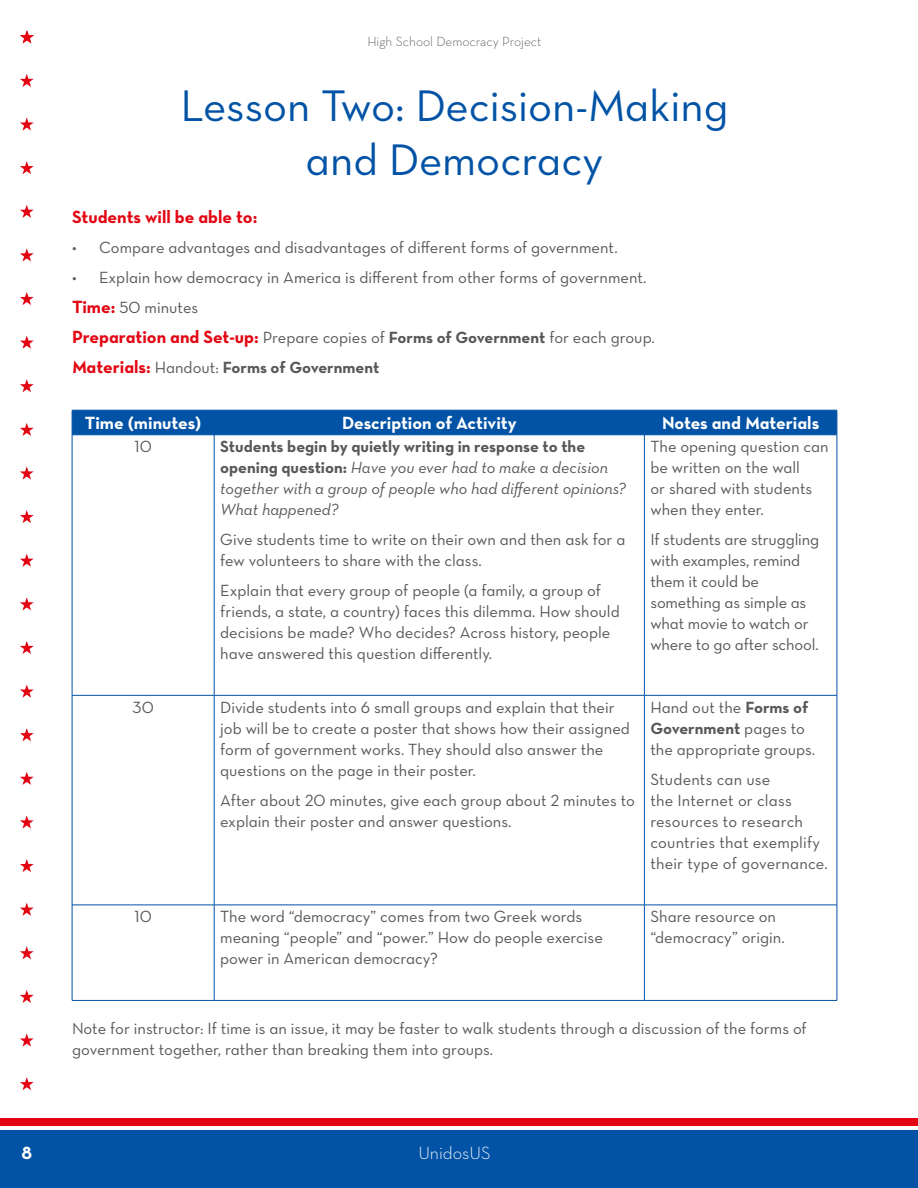
<style>
.page{position:relative;width:918px;height:1188px;background:#fff}
.page>*{position:absolute;margin:0;border:0;box-sizing:border-box;transform-origin:0 0}
.t1{font:45px/54px "Neutra Text Book Alt";color:#0253a5;text-align:center}
.Body{font:18px "Neutra Text Bold Alt";color:#fff}
.Body-2{font:18px "Neutra Text Bold Alt";color:#e30512}
.t2{font:300 18px "Neutra Text";color:#fff}
.Body-3{font:16.5px/21px "Neutra Text Book Alt";color:#57585a}
.Body-4{font:16.5px/21px "Neutra Text Book Italic Alt";color:#57585a}
.Body-5{font:16.5px "Neutra Text Bold Alt";color:#57585a}
.t3{font:300 13.5px "Neutra Text";color:#57585a}
.s1{font-family:"Neutra Text Bold Alt";font-size:18px;color:#e30512}
.s2{font-family:"Neutra Text Bold Alt"}
.s3{font-size:18px;color:#e30512}
.s4{font-family:"Neutra Text Book Alt"}
</style>
<div class="page">
<div style="left:0;top:1118px;width:918px;height:8px;background:#e30512"></div>
<div style="left:0;top:1130px;width:918px;height:58px;background:#0253a5"></div>
<svg style="left:20px;top:1077px;width:14px;height:13px"></svg>
<svg style="left:20px;top:1034px;width:14px;height:13px"></svg>
<svg style="left:20px;top:990px;width:14px;height:13px"></svg>
<svg style="left:20px;top:946px;width:14px;height:13px"></svg>
<svg style="left:20px;top:903px;width:14px;height:13px"></svg>
<svg style="left:20px;top:859px;width:14px;height:13px"></svg>
<svg style="left:20px;top:815px;width:14px;height:14px"></svg>
<svg style="left:20px;top:772px;width:14px;height:13px"></svg>
<svg style="left:20px;top:728px;width:14px;height:13px"></svg>
<svg style="left:20px;top:685px;width:14px;height:13px"></svg>
<svg style="left:20px;top:641px;width:14px;height:13px"></svg>
<svg style="left:20px;top:597px;width:14px;height:13px"></svg>
<svg style="left:20px;top:554px;width:14px;height:13px"></svg>
<svg style="left:20px;top:510px;width:14px;height:13px"></svg>
<svg style="left:20px;top:466px;width:14px;height:14px"></svg>
<svg style="left:20px;top:423px;width:14px;height:13px"></svg>
<svg style="left:20px;top:379px;width:14px;height:13px"></svg>
<svg style="left:20px;top:336px;width:14px;height:13px"></svg>
<svg style="left:20px;top:292px;width:14px;height:13px"></svg>
<svg style="left:20px;top:248px;width:14px;height:14px"></svg>
<svg style="left:20px;top:205px;width:14px;height:13px"></svg>
<svg style="left:20px;top:161px;width:14px;height:13px"></svg>
<svg style="left:20px;top:118px;width:14px;height:13px"></svg>
<svg style="left:20px;top:74px;width:14px;height:13px"></svg>
<svg style="left:20px;top:30px;width:14px;height:13px"></svg>
<svg style="left:72px;top:410px;width:766px;height:25px;background:#0353a5"></svg>
<hr style="left:72px;top:435px;width:142px;height:1px;background:#0253a5">
<hr style="left:72px;top:435px;width:1px;height:260px;background:#0253a5">
<hr style="left:214px;top:435px;width:430px;height:1px;background:#0253a5">
<hr style="left:214px;top:435px;width:1px;height:260px;background:#0253a5">
<hr style="left:644px;top:435px;width:193px;height:1px;background:#0253a5">
<hr style="left:644px;top:435px;width:1px;height:260px;background:#0253a5">
<hr style="left:837px;top:435px;width:1px;height:260px;background:#0253a5">
<hr style="left:72px;top:695px;width:142px;height:1px;background:#0253a5">
<hr style="left:72px;top:695px;width:1px;height:210px;background:#0253a5">
<hr style="left:214px;top:695px;width:430px;height:1px;background:#0253a5">
<hr style="left:214px;top:695px;width:1px;height:210px;background:#0253a5">
<hr style="left:644px;top:695px;width:193px;height:1px;background:#0253a5">
<hr style="left:644px;top:695px;width:1px;height:210px;background:#0253a5">
<hr style="left:837px;top:695px;width:1px;height:210px;background:#0253a5">
<hr style="left:72px;top:905px;width:142px;height:1px;background:#0253a5">
<hr style="left:72px;top:905px;width:1px;height:95px;background:#0253a5">
<hr style="left:214px;top:905px;width:430px;height:1px;background:#0253a5">
<hr style="left:214px;top:905px;width:1px;height:95px;background:#0253a5">
<hr style="left:644px;top:905px;width:193px;height:1px;background:#0253a5">
<hr style="left:644px;top:905px;width:1px;height:95px;background:#0253a5">
<hr style="left:837px;top:905px;width:1px;height:95px;background:#0253a5">
<hr style="left:72px;top:1000px;width:142px;height:1px;background:#0253a5">
<hr style="left:214px;top:1000px;width:430px;height:1px;background:#0253a5">
<hr style="left:644px;top:1000px;width:193px;height:1px;background:#0253a5">
<p class="Body" style="left:22px;top:1142px;width:12px">8</p>
<p class="t3" style="left:367px;top:33px;width:176px">High School Democracy Project</p>
<p class="t1" style="left:180px;top:78px;width:550px">Lesson Two: Decision-Making and Democracy</p>
<p class="Body-2" style="left:72px;top:206px;width:187px">Students will be able to:</p>
<p class="Body-3" style="left:72px;top:237px;width:546px">• Compare advantages and disadvantages of different forms of government.</p>
<p class="Body-3" style="left:72px;top:267px;width:575px">• Explain how democracy in America is different from other forms of government.</p>
<p class="Body-3" style="left:72px;top:297px;width:128px"><span class="s1">Time:</span> 50 minutes</p>
<p class="Body-3" style="left:72px;top:327px;width:583px"><span class="s1">Preparation and Set-up:</span> Prepare copies of <span class="s2">Forms of Government</span> for each group.</p>
<p class="Body-5" style="left:72px;top:358px;width:309px"><span class="s3">Materials:</span> <span class="s4">Handout:</span> Forms of Government</p>
<p class="Body" style="left:85px;top:411px;width:118px">Time (minutes)</p>
<p class="Body" style="left:342px;top:411px;width:176px">Description of Activity</p>
<p class="Body" style="left:662px;top:411px;width:159px">Notes and Materials</p>
<p class="Body-3" style="left:134px;top:436px;width:19px">10</p>
<p class="Body-4" style="left:220px;top:436px;width:407px"><span class="s2">Students begin by quietly writing in response to the opening question:</span> Have you ever had to make a decision together with a group of people who had different opinions?<br>What happened?</p>
<p class="Body-3" style="left:220px;top:529px;width:407px">Give students time to write on their own and then ask for a few volunteers to share with the class.</p>
<p class="Body-3" style="left:220px;top:580px;width:401px">Explain that every group of people (a family, a group of friends, a state, a country) faces this dilemma. How should decisions be made? Who decides? Across history, people have answered this question differently.</p>
<p class="Body-3" style="left:650px;top:436px;width:180px">The opening question can be written on the wall<br>or shared with students when they enter.</p>
<p class="Body-3" style="left:650px;top:529px;width:170px">If students are struggling with examples, remind them it could be something as simple as what movie to watch or where to go after school.</p>
<p class="Body-3" style="left:132px;top:697px;width:23px">30</p>
<p class="Body-3" style="left:220px;top:697px;width:411px">Divide students into 6 small groups and explain that their job will be to create a poster that shows how their assigned form of government works. They should also answer the questions on the page in their poster.</p>
<p class="Body-3" style="left:220px;top:790px;width:416px">After about 20 minutes, give each group about 2 minutes to explain their poster and answer questions.</p>
<p class="Body-3" style="left:650px;top:697px;width:165px">Hand out the <span class="s2">Forms of<br>Government</span> pages to the appropriate groups.</p>
<p class="Body-3" style="left:650px;top:769px;width:177px">Students can use<br>the Internet or class resources to research countries that exemplify their type of governance.</p>
<p class="Body-3" style="left:134px;top:906px;width:19px">10</p>
<p class="Body-3" style="left:220px;top:906px;width:384px">The word “democracy” comes from two Greek words meaning “people” and “power.” How do people exercise power in American democracy?</p>
<p class="Body-3" style="left:650px;top:906px;width:134px">Share resource on “democracy” origin.</p>
<p class="Body-3" style="left:72px;top:1017px;width:736px">Note for instructor: If time is an issue, it may be faster to walk students through a discussion of the forms of government together, rather than breaking them into groups.</p>
<p class="t2" style="left:418px;top:1142px;width:74px">UnidosUS</p>
</div>
